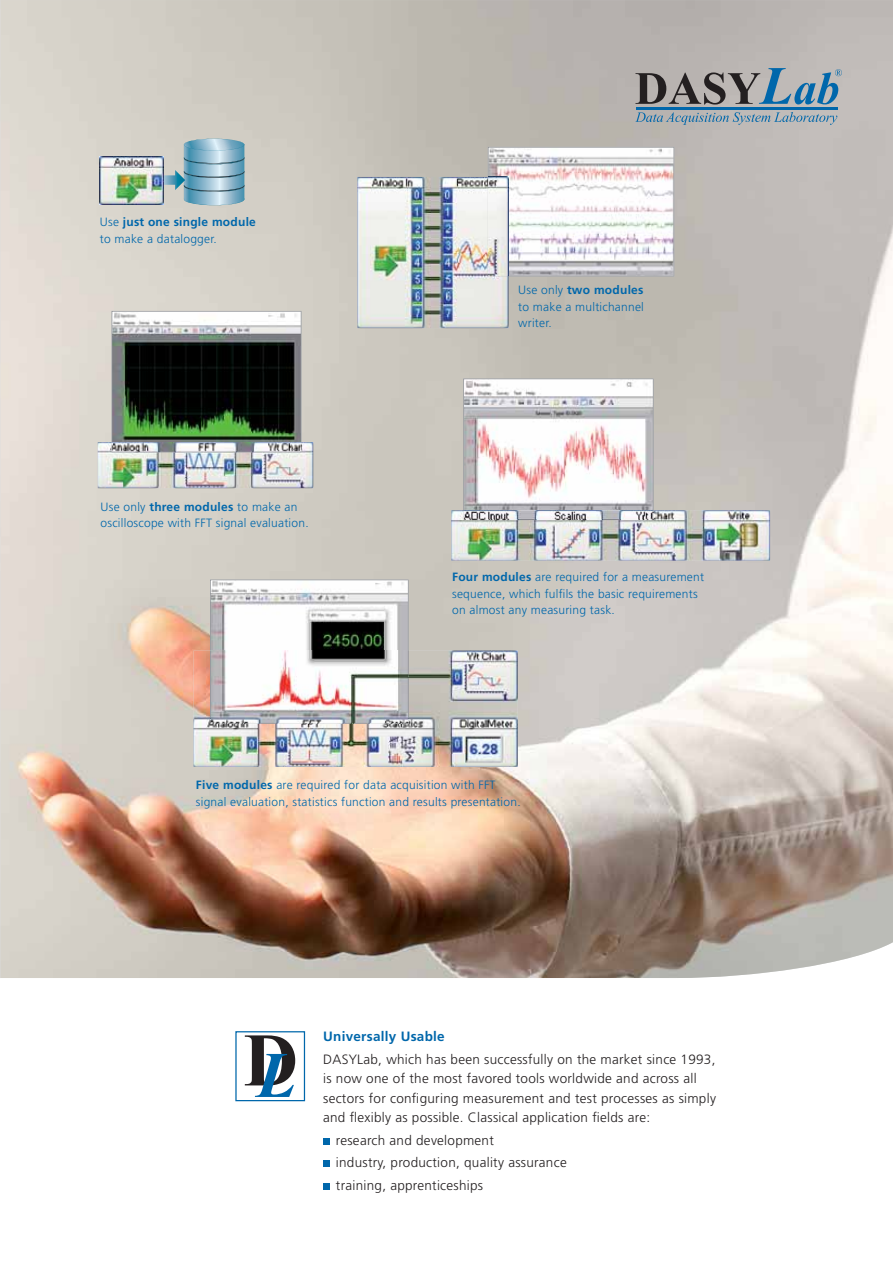
<style>
.page{position:relative;width:893px;height:1263px;background:#fff}
.page>*{position:absolute;margin:0;border:0;box-sizing:border-box;transform-origin:0 0}
.t1{font:300 13.5px/19.5px "Frutiger";letter-spacing:.02em;color:#231f20}
.t2{font:700 13.5px "Frutiger";letter-spacing:.02em;color:#0067ab}
.t3{font:300 12px/16.5px "Frutiger";letter-spacing:.02em;color:#0067ab}
.s1{font-weight:700}
</style>
<div class="page">
<img style="left:1px;top:0;width:892px;height:978px">
<svg style="left:0;top:0;width:1px;height:978px"></svg>
<div style="left:323px;top:1138px;width:7px;height:7px;background:#0067ab"></div>
<div style="left:323px;top:1161px;width:7px;height:6px;background:#0067ab"></div>
<div style="left:323px;top:1183px;width:7px;height:7px;background:#0067ab"></div>
<svg style="left:235px;top:1031px;width:71px;height:71px"></svg>
<svg style="left:488px;top:147px;width:186px;height:129px"></svg>
<svg style="left:112px;top:311px;width:189px;height:131px;background:#465046"></svg>
<svg style="left:463px;top:379px;width:191px;height:131px"></svg>
<svg style="left:210px;top:580px;width:199px;height:71px"></svg>
<svg style="left:164px;top:139px;width:80px;height:66px;background:#94b7c5"></svg>
<img style="left:451px;top:510px;width:319px;height:51px">
<img style="left:463px;top:510px;width:191px;height:10px">
<img style="left:100px;top:157px;width:64px;height:47px">
<img style="left:357px;top:177px;width:151px;height:151px">
<img style="left:488px;top:177px;width:20px;height:99px">
<img style="left:98px;top:442px;width:215px;height:46px">
<img style="left:112px;top:442px;width:189px;height:10px">
<img style="left:193px;top:651px;width:325px;height:116px">
<img style="left:210px;top:651px;width:199px;height:73px">
<svg style="left:635px;top:68px;width:207px;height:37px;background:#899198"></svg>
<svg style="left:635px;top:112px;width:202px;height:13px;background:#9daab3"></svg>
<hr style="left:636px;top:107px;width:202px;height:3px;background:#0067ab">
<p class="t3" style="left:100px;top:215px;width:158px">Use <span class="s1">just one single module </span>to make a datalogger.</p>
<p class="t3" style="left:101px;top:499px;width:210px">Use only <span class="s1">three modules</span> to make an oscilloscope with FFT signal evaluation.</p>
<p class="t3" style="left:518px;top:283px;width:127px;text-align:justify">Use only <span class="s1">two modules </span>to make a multichannel writer.</p>
<p class="t3" style="left:452px;top:570px;width:253px"><span class="s1">Four modules</span> are required for a measurement sequence, which fulfils the basic requirements on almost any measuring task.</p>
<p class="t3" style="left:196px;top:778px;width:326px"><span class="s1">Five modules</span> are required for data acquisition with FFT signal evaluation, statistics function and results presentation.</p>
<p class="t2" style="left:323px;top:1031px;width:123px">Universally Usable</p>
<p class="t1" style="left:323px;top:1051px;width:394px">DASYLab, which has been successfully on the market since 1993, is now one of the most favored tools worldwide and across all sectors for configuring measurement and test processes as simply and flexibly as possible. Classical application fields are:</p>
<p class="t1" style="left:336px;top:1130px;width:232px;line-height:22.5px">research and development<br>industry, production, quality assurance training, apprenticeships</p>
</div>
